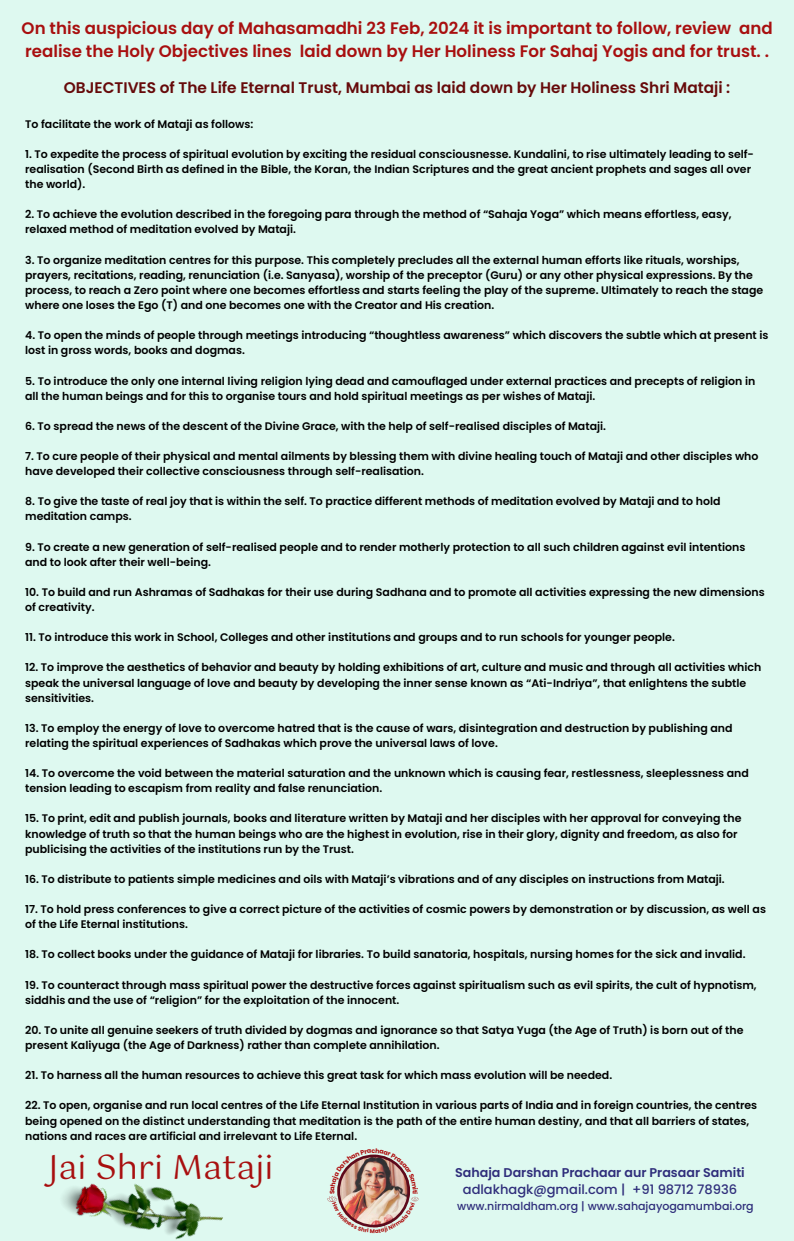
<style>
.page{position:relative;width:794px;height:1241px;background:#fff}
.page>*{position:absolute;margin:0;border:0;box-sizing:border-box;transform-origin:0 0}
.t1{font:33.51px "Gotu";color:#a80f0f}
.t2{font:600 16.62px/22.9px "Poppins";color:#a80f0f}
.t3{font:600 15.31px "Poppins";color:#660a0a}
.t4{font:500 13.04px "Poppins";color:#2f2e7b}
.t5{font:600 12.69px "Poppins";color:#2f2e7b}
.t6{font:500 11.03px "Poppins";color:#2f2e7b}
.t7{font:600 10.94px/15px "Poppins";color:#000}
.t8{font:700 6.39px "Poppins";color:#af0e0e}
</style>
<div class="page">
<div style="left:0;top:0;width:793px;height:1240px;background:#def9f0"></div>
<img style="left:63px;top:1183px;width:160px;height:57px">
<img style="left:327px;top:1154px;width:92px;height:74px">
<h4 class="t2" style="left:22px;top:17px;width:752px">On this auspicious day of Mahasamadhi 23 Feb, 2024 it is important to follow, review and realise the Holy Objectives lines laid down by Her Holiness For Sahaj Yogis and for trust. .</h4>
<h2 class="t3" style="left:64px;top:77px;width:667px">OBJECTIVES of The Life Eternal Trust, Mumbai as laid down by Her Holiness Shri Mataji :</h2>
<h2 class="t7" style="left:25px;top:116px;width:230px">To facilitate the work of Mataji as follows:</h2>
<h4 class="t7" style="left:25px;top:147px;width:730px">1. To expedite the process of spiritual evolution by exciting the residual consciousnesse. Kundalini, to rise ultimately leading to self&shy;realisation (Second Birth as defined in the Bible, the Koran, the Indian Scriptures and the great ancient prophets and sages all over the world).</h4>
<h4 class="t7" style="left:25px;top:207px;width:707px">2. To achieve the evolution described in the foregoing para through the method of “Sahaja Yoga” which means effortless, easy, relaxed method of meditation evolved by Mataji.</h4>
<h4 class="t7" style="left:25px;top:252px;width:739px">3. To organize meditation centres for this purpose. This completely precludes all the external human efforts like rituals, worships, prayers, recitations, reading, renunciation (i.e. Sanyasa), worship of the preceptor (Guru) or any other physical expressions. By the process, to reach a Zero point where one becomes effortless and starts feeling the play of the supreme. Ultimately to reach the stage where one loses the Ego (T) and one becomes one with the Creator and His creation.</h4>
<h4 class="t7" style="left:25px;top:328px;width:744px">4. To open the minds of people through meetings introducing “thoughtless awareness” which discovers the subtle which at present is lost in gross words, books and dogmas.</h4>
<h4 class="t7" style="left:25px;top:373px;width:731px">5. To introduce the only one internal living religion lying dead and camouflaged under external practices and precepts of religion in all the human beings and for this to organise tours and hold spiritual meetings as per wishes of Mataji.</h4>
<h4 class="t7" style="left:25px;top:418px;width:582px">6. To spread the news of the descent of the Divine Grace, with the help of self-realised disciples of Mataji.</h4>
<h4 class="t7" style="left:25px;top:448px;width:734px">7. To cure people of their physical and mental ailments by blessing them with divine healing touch of Mataji and other disciples who have developed their collective consciousness through self-realisation.</h4>
<h4 class="t7" style="left:25px;top:494px;width:696px">8. To give the taste of real joy that is within the self. To practice different methods of meditation evolved by Mataji and to hold meditation camps.</h4>
<h4 class="t7" style="left:25px;top:539px;width:721px">9. To create a new generation of self-realised people and to render motherly protection to all such children against evil intentions and to look after their well-being.</h4>
<h4 class="t7" style="left:25px;top:584px;width:741px">10. To build and run Ashramas of Sadhakas for their use during Sadhana and to promote all activities expressing the new dimensions of creativity.</h4>
<h4 class="t7" style="left:25px;top:630px;width:651px">11. To introduce this work in School, Colleges and other institutions and groups and to run schools for younger people.</h4>
<h4 class="t7" style="left:25px;top:660px;width:737px">12. To improve the aesthetics of behavior and beauty by holding exhibitions of art, culture and music and through all activities which speak the universal language of love and beauty by developing the inner sense known as “Ati-Indriya”, that enlightens the subtle sensitivities.</h4>
<h4 class="t7" style="left:25px;top:720px;width:708px">13. To employ the energy of love to overcome hatred that is the cause of wars, disintegration and destruction by publishing and relating the spiritual experiences of Sadhakas which prove the universal laws of love.</h4>
<h4 class="t7" style="left:25px;top:765px;width:725px">14. To overcome the void between the material saturation and the unknown which is causing fear, restlessness, sleeplessness and tension leading to escapism from reality and false renunciation.</h4>
<h4 class="t7" style="left:25px;top:811px;width:717px">15. To print, edit and publish journals, books and literature written by Mataji and her disciples with her approval for conveying the knowledge of truth so that the human beings who are the highest in evolution, rise in their glory, dignity and freedom, as also for publicising the activities of the institutions run by the Trust.</h4>
<h4 class="t7" style="left:25px;top:871px;width:701px">16. To distribute to patients simple medicines and oils with Mataji’s vibrations and of any disciples on instructions from Mataji.</h4>
<h4 class="t7" style="left:25px;top:901px;width:742px">17. To hold press conferences to give a correct picture of the activities of cosmic powers by demonstration or by discussion, as well as of the Life Eternal institutions.</h4>
<h4 class="t7" style="left:25px;top:947px;width:721px">18. To collect books under the guidance of Mataji for libraries. To build sanatoria, hospitals, nursing homes for the sick and invalid.</h4>
<h4 class="t7" style="left:25px;top:977px;width:733px">19. To counteract through mass spiritual power the destructive forces against spiritualism such as evil spirits, the cult of hypnotism, siddhis and the use of “religion” for the exploitation of the innocent.</h4>
<h4 class="t7" style="left:25px;top:1022px;width:719px">20. To unite all genuine seekers of truth divided by dogmas and ignorance so that Satya Yuga (the Age of Truth) is born out of the present Kaliyuga (the Age of Darkness) rather than complete annihilation.</h4>
<h4 class="t7" style="left:25px;top:1067px;width:588px">21. To harness all the human resources to achieve this great task for which mass evolution will be needed.</h4>
<h4 class="t7" style="left:25px;top:1097px;width:733px">22. To open, organise and run local centres of the Life Eternal Institution in various parts of India and in foreign countries, the centres being opened on the distinct understanding that meditation is the path of the entire human destiny, and that all barriers of states, nations and races are artificial and irrelevant to Life Eternal.</h4>
<h3 class="t1" style="left:48px;top:1147px;width:227px">Jai Shri Mataji</h3>
<p class="t8" style="left:327px;top:1194px;width:5px;rotate:-90deg">S</p>
<h5 class="t5" style="left:455px;top:1163px;width:291px">Sahaja Darshan Prachaar aur Prasaar Samiti</h5>
<p class="t6" style="left:457px;top:1198px;width:298px">www.nirmaldham.org | www.sahajayogamumbai.org</p>
<p class="t4" style="left:463px;top:1179px;width:276px">adlakhagk@gmail.com | +91 98712 78936</p>
</div>
